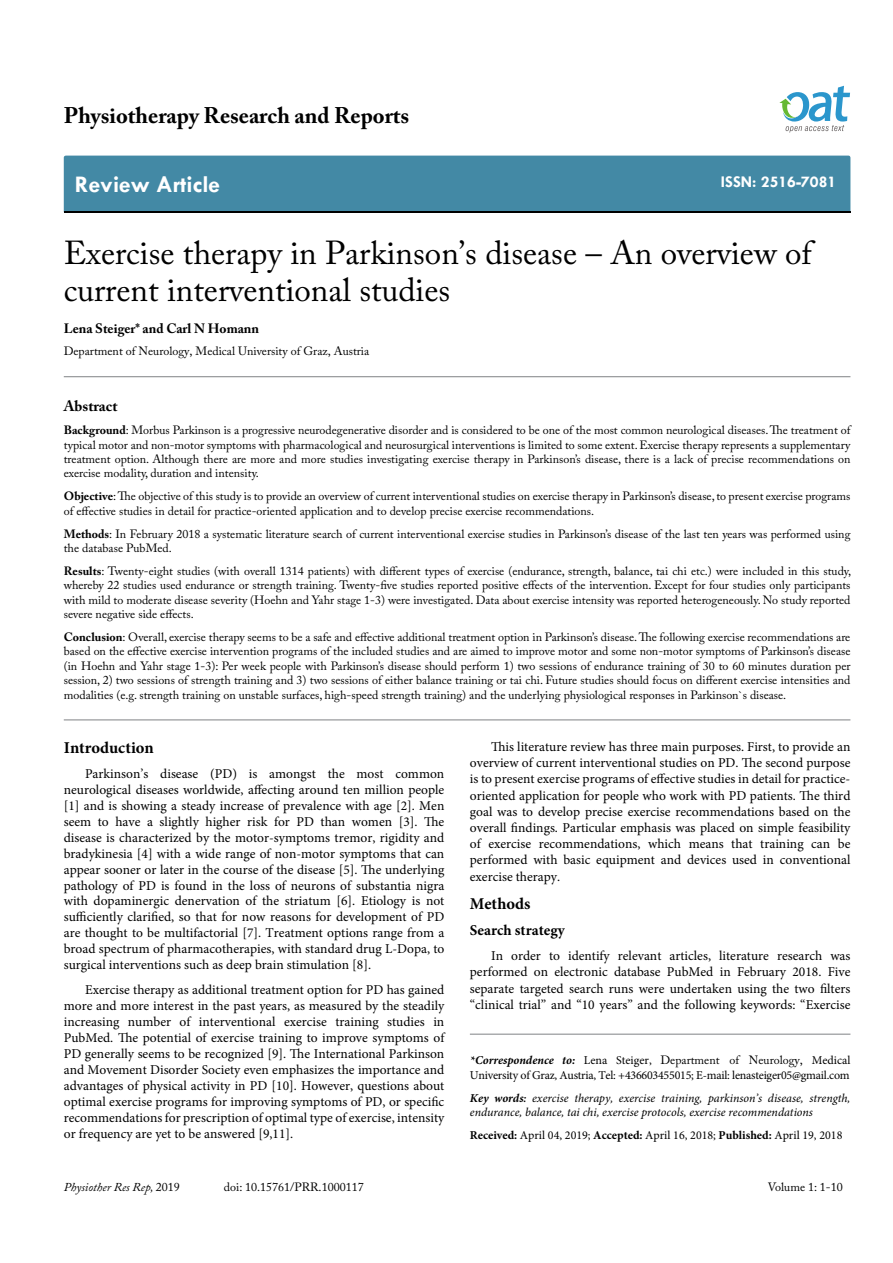
<style>
.page{position:relative;width:893px;height:1263px;background:#fff}
.page>*{position:absolute;margin:0;border:0;box-sizing:border-box;transform-origin:0 0}
.t1{font:33px/37.5px "Adobe Caslon Pro";color:#000}
.t2{font:700 24px "Tw Cen";color:#fff}
.t3{font:700 22.5px "Adobe Caslon Pro";color:#000}
.t4{font:700 16.5px "Minion Pro";color:#000}
.t5{font:700 16.5px "Tw Cen";color:#fff}
.t6{font:700 15px "Minion Pro";color:#000}
.t7{font:700 15px "Adobe Caslon Pro";color:#000}
.t8{font:13.5px/15.9px "Minion Pro";color:#000;text-align:justify}
.t9{font:700 13.5px "Adobe Caslon Pro";color:#000}
.t10{font:12px/14.4px "Adobe Caslon Pro";color:#000;text-align:justify}
.t11{font:12px/23px "Minion Pro";letter-spacing:-.02em;color:#000}
.t12{font:italic 12px/23px "Minion Pro";color:#000}
.t13{font:italic 12px "Adobe Caslon Pro";color:#000}
.s1{font-weight:700}
.s2{font-family:"Minion Pro";font-weight:700;font-style:italic}
.s3{font-family:"Minion Pro"}
.s4{font-weight:700;font-style:italic}
.s5{font-weight:600;font-style:italic}
.s6{font-style:italic}
.s7{font-weight:700;font-style:normal}
.s8{font-style:normal}
</style>
<div class="page">
<div style="left:64px;top:156px;width:786px;height:56px;background:#4389a5"></div>
<svg style="left:779px;top:86px;width:71px;height:47px"></svg>
<hr style="left:64px;top:720px;width:786px;height:1px;background:#808285">
<hr style="left:64px;top:376px;width:786px;height:1px;background:#808285">
<hr style="left:470px;top:1034px;width:380px;height:1px;background:#808285">
<h3 class="t3" style="left:64px;top:102px;width:347px">Physiotherapy Research and Reports</h3>
<h2 class="t2" style="left:75px;top:170px;width:147px">Review Article</h2>
<h3 class="t5" style="left:721px;top:172px;width:117px">ISSN: 2516-7081</h3>
<h1 class="t1" style="left:64px;top:233px;width:749px">Exercise therapy in Parkinson’s disease – An overview of current interventional studies</h1>
<p class="t9" style="left:64px;top:321px;width:197px">Lena Steiger* and Carl N Homann</p>
<p class="t10" style="left:64px;top:344px;width:307px">Department of Neurology, Medical University of Graz, Austria</p>
<p class="t7" style="left:64px;top:397px;width:55px">Abstract</p>
<p class="t10" style="left:64px;top:423px;width:788px"><span class="s1">Background</span>: Morbus Parkinson is a progressive neurodegenerative disorder and is considered to be one of the most common neurological diseases. The treatment of typical motor and non-motor symptoms with pharmacological and neurosurgical interventions is limited to some extent. Exercise therapy represents a supplementary treatment option. Although there are more and more studies investigating exercise therapy in Parkinson’s disease, there is a lack of precise recommendations on exercise modality, duration and intensity.</p>
<p class="t10" style="left:64px;top:489px;width:788px"><span class="s1">Objective</span>: The objective of this study is to provide an overview of current interventional studies on exercise therapy in Parkinson’s disease, to present exercise programs of effective studies in detail for practice-oriented application and to develop precise exercise recommendations.</p>
<p class="t10" style="left:64px;top:526px;width:788px"><span class="s1">Methods</span>: In February 2018 a systematic literature search of current interventional exercise studies in Parkinson’s disease of the last ten years was performed using the database PubMed.</p>
<p class="t10" style="left:64px;top:563px;width:789px"><span class="s1">Results</span>: Twenty-eight studies (with overall 1314 patients) with different types of exercise (endurance, strength, balance, tai chi etc.) were included in this study, whereby 22 studies used endurance or strength training. Twenty-five studies reported positive effects of the intervention. Except for four studies only participants with mild to moderate disease severity (Hoehn and Yahr stage 1-3) were investigated. Data about exercise intensity was reported heterogeneously. No study reported severe negative side effects.</p>
<p class="t10" style="left:64px;top:630px;width:788px"><span class="s1">Conclusion</span>: Overall, exercise therapy seems to be a safe and effective additional treatment option in Parkinson’s disease. The following exercise recommendations are based on the effective exercise intervention programs of the included studies and are aimed to improve motor and some non-motor symptoms of Parkinson’s disease (in Hoehn and Yahr stage 1-3): Per week people with Parkinson’s disease should perform 1) two sessions of endurance training of 30 to 60 minutes duration per session, 2) two sessions of strength training and 3) two sessions of either balance training or tai chi. Future studies should focus on different exercise intensities and modalities (e.g. strength training on unstable surfaces, high-speed strength training) and the underlying physiological responses in Parkinson`s disease.</p>
<h3 class="t4" style="left:64px;top:736px;width:91px">Introduction</h3>
<p class="t8" style="left:64px;top:765px;width:382px;text-indent:21px">Parkinson’s disease (PD) is amongst the most common neurological diseases worldwide, affecting around ten million people [1] and is showing a steady increase of prevalence with age [2]. Men seem to have a slightly higher risk for PD than women [3]. The disease is characterized by the motor-symptoms tremor, rigidity and bradykinesia [4] with a wide range of non-motor symptoms that can appear sooner or later in the course of the disease [5]. The underlying pathology of PD is found in the loss of neurons of substantia nigra with dopaminergic denervation of the striatum [6]. Etiology is not sufficiently clarified, so that for now reasons for development of PD are thought to be multifactorial [7]. Treatment options range from a broad spectrum of pharmacotherapies, with standard drug L-Dopa, to surgical interventions such as deep brain stimulation [8].</p>
<p class="t8" style="left:64px;top:982px;width:382px;text-indent:21px">Exercise therapy as additional treatment option for PD has gained more and more interest in the past years, as measured by the steadily increasing number of interventional exercise training studies in PubMed. The potential of exercise training to improve symptoms of PD generally seems to be recognized [9]. The International Parkinson and Movement Disorder Society even emphasizes the importance and advantages of physical activity in PD [10]. However, questions about optimal exercise programs for improving symptoms of PD, or specific recommendations for prescription of optimal type of exercise, intensity or frequency are yet to be answered [9,11].</p>
<p class="t8" style="left:470px;top:738px;width:382px;text-indent:21px">This literature review has three main purposes. First, to provide an overview of current interventional studies on PD. The second purpose is to present exercise programs of effective studies in detail for practice&shy;oriented application for people who work with PD patients. The third goal was to develop precise exercise recommendations based on the overall findings. Particular emphasis was placed on simple feasibility of exercise recommendations, which means that training can be performed with basic equipment and devices used in conventional exercise therapy.</p>
<h3 class="t4" style="left:470px;top:892px;width:62px">Methods</h3>
<p class="t6" style="left:470px;top:920px;width:96px">Search strategy</p>
<p class="t8" style="left:470px;top:948px;width:382px;text-indent:21px">In order to identify relevant articles, literature research was performed on electronic database PubMed in February 2018. Five separate targeted search runs were undertaken using the two filters “clinical trial” and “10 years” and the following keywords: “Exercise</p>
<p class="t10" style="left:470px;top:1053px;width:382px"><span class="s2">*Correspondence to:</span> <span class="s3">Lena Steiger,</span> Department of Neurology, <span class="s3">Medical</span></p>
<p class="t11" style="left:470px;top:1063px;width:382px">University of Graz, Austria, Tel: +436603455015; E-mail: lenasteiger05@gmail.com<br><span class="s4">Key words</span><span class="s5">:</span> <span class="s6">exercise therapy, exercise training, parkinson’s disease, strength,</span></p>
<p class="t12" style="left:470px;top:1101px;width:374px">endurance, balance, tai chi, exercise protocols, exercise recommendations<br><span class="s7">Received:</span> <span class="s8">April 04, 2019;</span> <span class="s7">Accepted:</span> <span class="s8">April 16, 2018;</span> <span class="s7">Published:</span> <span class="s8">April 19, 2018</span></p>
<p class="t13" style="left:64px;top:1180px;width:117px">Physiother Res Rep, <span class="s8">2019</span></p>
<p class="t10" style="left:224px;top:1180px;width:141px">doi: 10.15761/PRR.1000117</p>
<p class="t10" style="left:768px;top:1180px;width:77px">Volume 1: 1-10</p>
</div>
